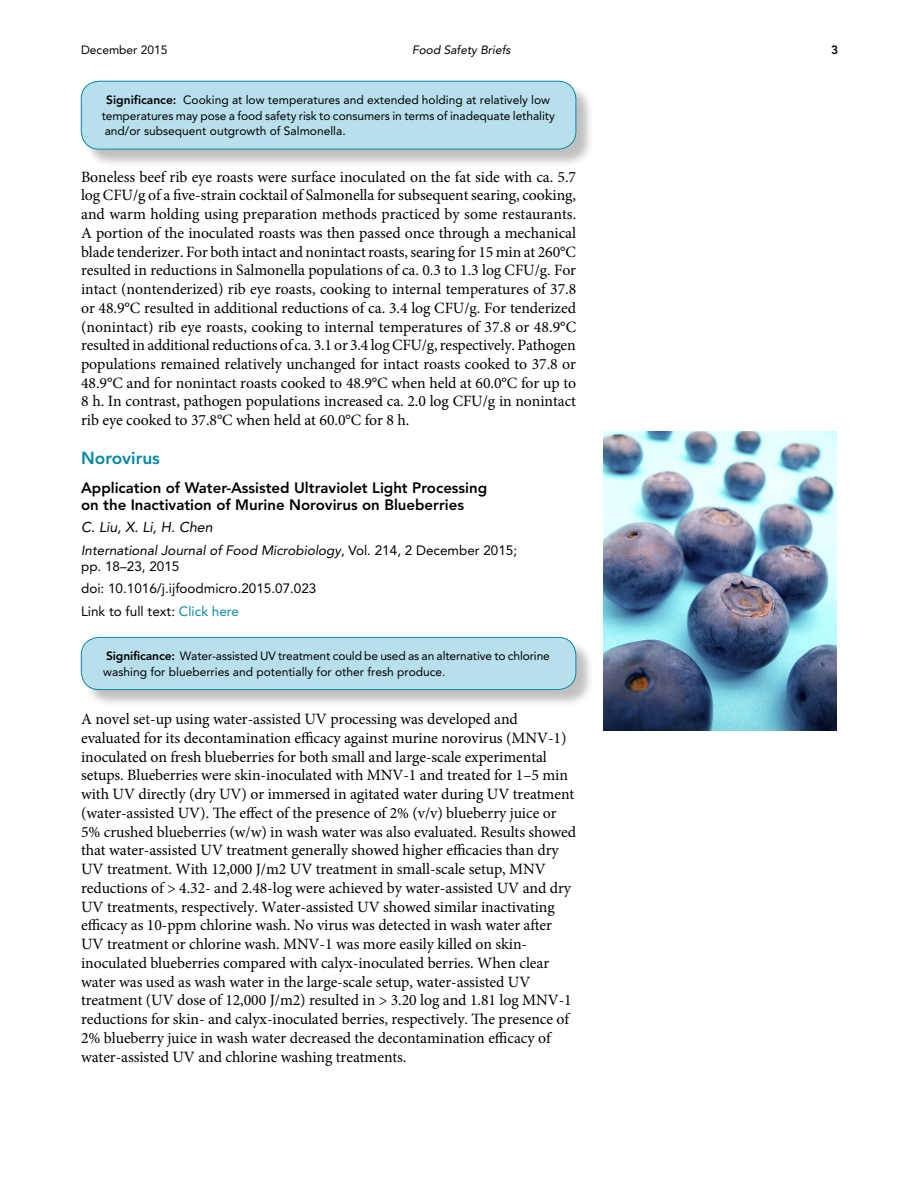
<style>
.page{position:relative;width:918px;height:1188px;background:#fff}
.page>*{position:absolute;margin:0;border:0;box-sizing:border-box;transform-origin:0 0}
.t1{font:800 17.25px "Avenir LT Std";color:#0788a7}
.t2{font:15.75px/18.8px "Minion Pro";letter-spacing:-.005em;color:#000;text-align:justify}
.t3{font:800 15px/17.2px "Avenir LT Std";color:#000}
.t4{font:italic 14.25px "Avenir LT Std";color:#000}
.t5{font:italic 13.5px/15.8px "Avenir LT Std";color:#000}
.t6{font:13.5px/22.5px "Avenir LT Std";color:#000}
.t7{font:12px/15.8px "Avenir LT Std";color:#000}
.t8{font:italic 12px "Avenir LT Std";color:#000}
.t9{font:800 12px "Avenir LT Std";color:#000}
.s1{font-weight:800}
.s2{font-style:normal}
.s3{color:#0788a7}
</style>
<div class="page">
<img style="left:603px;top:432px;width:234px;height:298px">
<div style="left:83px;top:83px;width:512px;height:85px;background:#000;opacity:.25"></div>
<div style="left:81px;top:81px;width:495px;height:68px;background:#b8e0ec;border-radius:18px"></div>
<div style="left:81px;top:81px;width:495px;height:68px;border:1px solid #0788a7;border-radius:18px"></div>
<div style="left:83px;top:640px;width:512px;height:68px;background:#000;opacity:.25"></div>
<div style="left:81px;top:637px;width:495px;height:53px;background:#b8e0ec;border-radius:18px"></div>
<div style="left:81px;top:637px;width:495px;height:53px;border:1px solid #0788a7;border-radius:18px"></div>
<p class="t7" style="left:81px;top:42px;width:88px">December 2015</p>
<p class="t8" style="left:412px;top:43px;width:100px">Food Safety Briefs</p>
<p class="t9" style="left:831px;top:43px;width:9px">3</p>
<p class="t7" style="left:102px;top:92px;width:455px;text-indent:4px"><span class="s1">Significance:</span> Cooking at low temperatures and extended holding at relatively low temperatures may pose a food safety risk to consumers in terms of inadequate lethality and/or subsequent outgrowth of Salmonella.</p>
<p class="t2" style="left:81px;top:167px;width:497px">Boneless beef rib eye roasts were surface inoculated on the fat side with ca. 5.7 log CFU/g of a five-strain cocktail of Salmonella for subsequent searing, cooking, and warm holding using preparation methods practiced by some restaurants.<br>A portion of the inoculated roasts was then passed once through a mechanical blade tenderizer. For both intact and nonintact roasts, searing for 15 min at 260°C resulted in reductions in Salmonella populations of ca. 0.3 to 1.3 log CFU/g. For intact (nontenderized) rib eye roasts, cooking to internal temperatures of 37.8 or 48.9°C resulted in additional reductions of ca. 3.4 log CFU/g. For tenderized (nonintact) rib eye roasts, cooking to internal temperatures of 37.8 or 48.9°C resulted in additional reductions of ca. 3.1 or 3.4 log CFU/g, respectively. Pathogen populations remained relatively unchanged for intact roasts cooked to 37.8 or 48.9°C and for nonintact roasts cooked to 48.9°C when held at 60.0°C for up to 8 h. In contrast, pathogen populations increased ca. 2.0 log CFU/g in nonintact rib eye cooked to 37.8°C when held at 60.0°C for 8 h.</p>
<p class="t1" style="left:81px;top:448px;width:80px">Norovirus</p>
<p class="t3" style="left:81px;top:479px;width:408px">Application of Water-Assisted Ultraviolet Light Processing on the Inactivation of Murine Norovirus on Blueberries</p>
<p class="t4" style="left:81px;top:519px;width:133px">C. Liu, X. Li, H. Chen</p>
<p class="t5" style="left:81px;top:543px;width:438px">International Journal of Food Microbiology<span class="s2">, Vol. 214, 2 December 2015; pp. 18–23, 2015</span></p>
<p class="t6" style="left:81px;top:577px;width:237px">doi: 10.1016/j.ijfoodmicro.2015.07.023<br>Link to full text: <span class="s3">Click here</span></p>
<p class="t7" style="left:103px;top:648px;width:448px"><span class="s1">Significance:</span> Water-assisted UV treatment could be used as an alternative to chlorine washing for blueberries and potentially for other fresh produce.</p>
<p class="t2" style="left:81px;top:710px;width:497px;text-align:left">A novel set-up using water-assisted UV processing was developed and evaluated for its decontamination efficacy against murine norovirus (MNV-1) inoculated on fresh blueberries for both small and large-scale experimental setups. Blueberries were skin-inoculated with MNV-1 and treated for 1–5 min with UV directly (dry UV) or immersed in agitated water during UV treatment (water-assisted UV). The effect of the presence of 2% (v/v) blueberry juice or 5% crushed blueberries (w/w) in wash water was also evaluated. Results showed that water-assisted UV treatment generally showed higher efficacies than dry UV treatment. With 12,000 J/m2 UV treatment in small-scale setup, MNV reductions of &gt; 4.32- and 2.48-log were achieved by water-assisted UV and dry UV treatments, respectively. Water-assisted UV showed similar inactivating efficacy as 10-ppm chlorine wash. No virus was detected in wash water after UV treatment or chlorine wash. MNV-1 was more easily killed on skin&shy;inoculated blueberries compared with calyx-inoculated berries. When clear water was used as wash water in the large-scale setup, water-assisted UV treatment (UV dose of 12,000 J/m2) resulted in &gt; 3.20 log and 1.81 log MNV-1 reductions for skin- and calyx-inoculated berries, respectively. The presence of 2% blueberry juice in wash water decreased the decontamination efficacy of water-assisted UV and chlorine washing treatments.</p>
</div>
